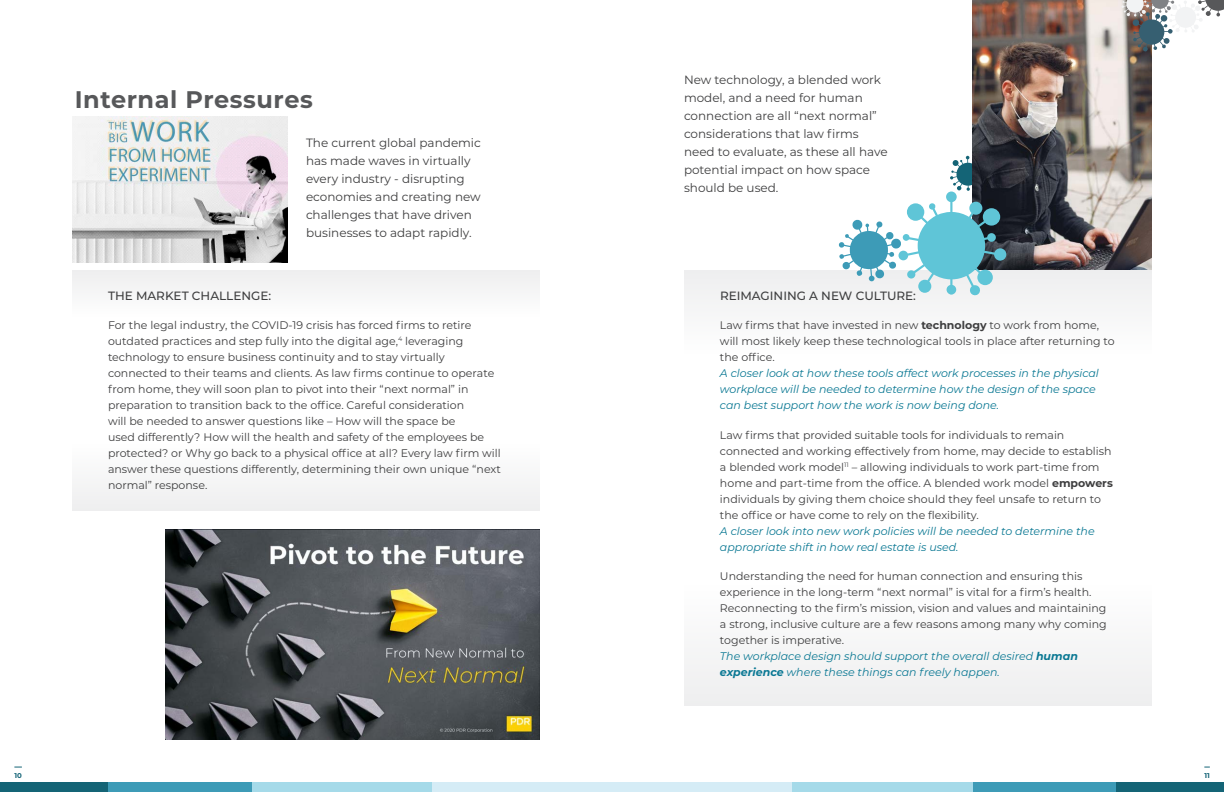
<style>
.page{position:relative;width:1224px;height:792px;background:#fff}
.page>*{position:absolute;margin:0;border:0;box-sizing:border-box;transform-origin:0 0}
.t1{font:700 24px "Montserrat";letter-spacing:.025em;color:#57585a}
.t2{font:12px/18px "Montserrat";color:#3e3e3f}
.t3{font:500 12px "Montserrat";color:#3e3e3f}
.t4{font:11px/16px "Montserrat";color:#3e3e3f}
.t5{font:italic 11px/16px "Montserrat";color:#0a7893}
.t6{font:700 7px "Montserrat";color:#146477}
.s1{font-style:normal;color:#3e3e3f}
.s2{font-weight:700;font-style:normal;color:#3e3e3f}
.s3{font-weight:700}
.s4{font-style:italic;color:#0a7893}
.s5{font-weight:700;font-style:italic;color:#0a7893}
</style>
<div class="page">
<div style="left:0;top:783px;width:109px;height:9px;background:#146476"></div>
<div style="left:109px;top:783px;width:143px;height:9px;background:#3d9bb7"></div>
<div style="left:252px;top:783px;width:181px;height:9px;background:#a5dae9"></div>
<div style="left:433px;top:783px;width:179px;height:9px;background:#d5ecf6"></div>
<div style="left:72px;top:339px;width:468px;height:171px;background:linear-gradient(to right,#fafafb,#fafafb)"></div>
<div style="left:72px;top:270px;width:468px;height:118px;background:linear-gradient(to right,#fcfcfc,#fcfcfc)"></div>
<img style="left:72px;top:117px;width:216px;height:145px">
<img style="left:165px;top:529px;width:375px;height:211px">
<div style="left:1116px;top:783px;width:108px;height:9px;background:#146476"></div>
<div style="left:973px;top:783px;width:143px;height:9px;background:#3d9bb7"></div>
<div style="left:792px;top:783px;width:181px;height:9px;background:#a5dae9"></div>
<div style="left:612px;top:783px;width:180px;height:9px;background:#d5ecf6"></div>
<div style="left:684px;top:395px;width:468px;height:311px;background:linear-gradient(to right,#fafafa,#fafafa)"></div>
<div style="left:684px;top:270px;width:468px;height:214px;background:linear-gradient(to right,#fcfcfc,#fcfcfc)"></div>
<img style="left:972px;top:0;width:180px;height:270px">
<svg style="left:839px;top:156px;width:168px;height:140px"></svg>
<svg style="left:1121px;top:0;width:103px;height:52px"></svg>
<p class="t1" style="left:75px;top:82px;width:240px">Internal Pressures</p>
<p class="t2" style="left:306px;top:133px;width:176px">The current global pandemic has made waves in virtually every industry - disrupting economies and creating new challenges that have driven businesses to adapt rapidly.</p>
<p class="t3" style="left:108px;top:287px;width:165px">THE MARKET CHALLENGE:</p>
<p class="t4" style="left:108px;top:317px;width:394px">For the legal industry, the COVID-19 crisis has forced firms to retire outdated practices and step fully into the digital age,<sup>4</sup> leveraging technology to ensure business continuity and to stay virtually connected to their teams and clients. As law firms continue to operate from home, they will soon plan to pivot into their “next normal” in preparation to transition back to the office. Careful consideration<br>will be needed to answer questions like – How will the space be<br>used differently? How will the health and safety of the employees be protected? or Why go back to a physical office at all? Every law firm will answer these questions differently, determining their own unique “next normal” response.</p>
<p class="t2" style="left:684px;top:70px;width:205px">New technology, a blended work model, and a need for human connection are all “next normal” considerations that law firms need to evaluate, as these all have potential impact on how space should be used.</p>
<p class="t3" style="left:720px;top:287px;width:197px">REIMAGINING A NEW CULTURE:</p>
<p class="t5" style="left:720px;top:317px;width:396px"><span class="s1">Law firms that have invested in new</span> <span class="s2">technology</span> <span class="s1">to work from home, will most likely keep these technological tools in place after returning to the office.<br></span>A closer look at how these tools affect work processes in the physical workplace will be needed to determine how the design of the space can best support how the work is now being done.</p>
<p class="t4" style="left:720px;top:426px;width:394px">Law firms that provided suitable tools for individuals to remain connected and working effectively from home, may decide to establish a blended work model<sup>11</sup> – allowing individuals to work part-time from home and part-time from the office. A blended work model <span class="s3">empowers </span>individuals by giving them choice should they feel unsafe to return to the office or have come to rely on the flexibility.<br><span class="s4">A closer look into new work policies will be needed to determine the appropriate shift in how real estate is used.</span></p>
<p class="t4" style="left:720px;top:568px;width:388px">Understanding the need for human connection and ensuring this experience in the long-term “next normal” is vital for a firm’s health.<br>Reconnecting to the firm’s mission, vision and values and maintaining a strong, inclusive culture are a few reasons among many why coming together is imperative.<br><span class="s4">The workplace design should support the overall desired</span> <span class="s5">human experience</span> <span class="s4">where these things can freely happen.</span></p>
<p class="t6" style="left:14px;top:770px;width:9px">10</p>
<p class="t6" style="left:1204px;top:770px;width:7px">11</p>
</div>
